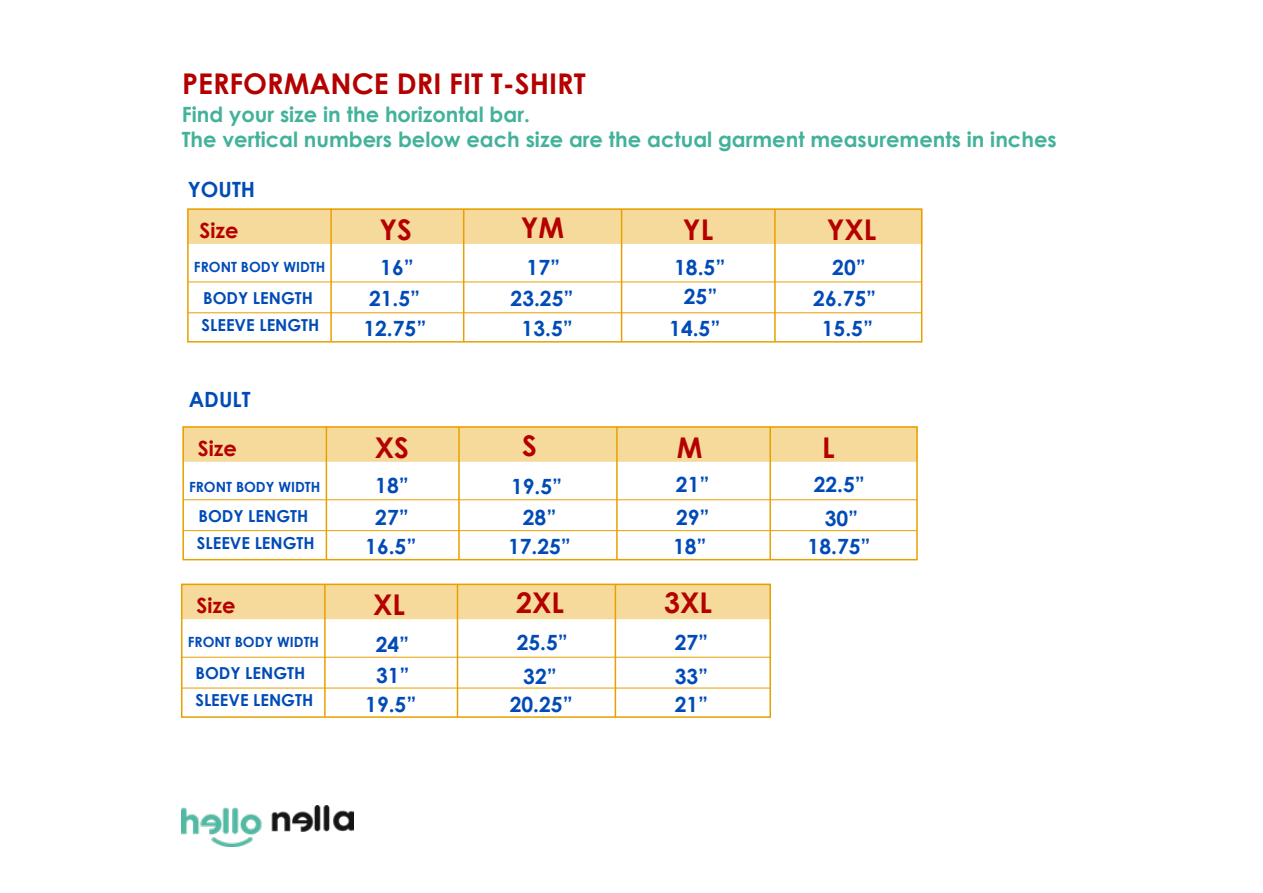
<style>
.page{position:relative;width:1263px;height:893px;background:#fff}
.page>*{position:absolute;margin:0;border:0;box-sizing:border-box;transform-origin:0 0}
.t1{font:700 28.5px "Century Gothic";color:#b50000}
.t2{font:700 21px/30.8px "Century Gothic";color:#004bb7;text-align:center}
.t3{font:700 21px/25.2px "Century Gothic";color:#43b29a}
.t4{font:700 21px "Century Gothic";color:#b50000}
.t5{font:700 16.5px/27.2px "Century Gothic";color:#004bb7}
.t6{font:700 14.1px "Century Gothic";color:#004bb7}
</style>
<div class="page">
<div style="left:187px;top:208px;width:735px;height:36px;background:#f6da9c"></div>
<div style="left:187px;top:208px;width:735px;height:135px;border:2px solid #e8a000"></div>
<hr style="left:463px;top:209px;width:1px;height:133px;background:#e8a000">
<hr style="left:188px;top:282px;width:734px;height:1px;background:#e8a000">
<hr style="left:188px;top:313px;width:734px;height:1px;background:#e8a000">
<hr style="left:621px;top:209px;width:1px;height:133px;background:#e8a000">
<hr style="left:774px;top:209px;width:2px;height:133px;background:#e8a000">
<hr style="left:330px;top:209px;width:2px;height:132px;background:#e8a000">
<div style="left:182px;top:426px;width:736px;height:36px;background:#f6da9c"></div>
<div style="left:182px;top:426px;width:736px;height:134px;border:2px solid #e8a000"></div>
<hr style="left:458px;top:427px;width:2px;height:133px;background:#e8a000">
<hr style="left:183px;top:499px;width:734px;height:1px;background:#e8a000">
<hr style="left:183px;top:530px;width:734px;height:1px;background:#e8a000">
<hr style="left:616px;top:427px;width:2px;height:133px;background:#e8a000">
<hr style="left:769px;top:427px;width:2px;height:133px;background:#e8a000">
<hr style="left:326px;top:426px;width:1px;height:133px;background:#e8a000">
<div style="left:181px;top:584px;width:590px;height:35px;background:#f6da9c"></div>
<div style="left:181px;top:584px;width:590px;height:134px;border:2px solid #e8a000"></div>
<hr style="left:457px;top:584px;width:1px;height:133px;background:#e8a000">
<hr style="left:182px;top:657px;width:588px;height:1px;background:#e8a000">
<hr style="left:182px;top:688px;width:588px;height:1px;background:#e8a000">
<hr style="left:615px;top:584px;width:1px;height:133px;background:#e8a000">
<hr style="left:324px;top:584px;width:2px;height:133px;background:#e8a000">
<img style="left:182px;top:806px;width:171px;height:41px">
<h1 class="t1" style="left:182px;top:62px;width:405px">PERFORMANCE DRI FIT T-SHIRT</h1>
<p class="t3" style="left:182px;top:101px;width:876px">Find your size in the horizontal bar.<br>The vertical numbers below each size are the actual garment measurements in inches</p>
<p class="t2" style="left:188px;top:173px;width:69px">YOUTH</p>
<p class="t4" style="left:200px;top:214px;width:41px">Size</p>
<p class="t6" style="left:194px;top:257px;width:133px">FRONT BODY WIDTH</p>
<p class="t5" style="left:202px;top:283px;width:119px">BODY LENGTH<br>SLEEVE LENGTH</p>
<p class="t2" style="left:189px;top:384px;width:63px">ADULT</p>
<h1 class="t1" style="left:379px;top:208px;width:34px">YS</h1>
<h1 class="t1" style="left:521px;top:206px;width:45px">YM</h1>
<h1 class="t1" style="left:683px;top:208px;width:32px">YL</h1>
<h1 class="t1" style="left:827px;top:208px;width:51px">YXL</h1>
<p class="t2" style="left:363px;top:251px;width:64px">16”<br>21.5”<br>12.75”</p>
<p class="t2" style="left:511px;top:251px;width:64px">17”<br>23.25”<br>13.5”</p>
<p class="t2" style="left:674px;top:252px;width:53px;line-height:28.8px">18.5”<br>25”</p>
<p class="t2" style="left:669px;top:312px;width:53px">14.5”</p>
<p class="t2" style="left:813px;top:251px;width:64px">20”<br>26.75”<br>15.5”</p>
<p class="t4" style="left:198px;top:432px;width:41px">Size</p>
<h1 class="t1" style="left:375px;top:426px;width:36px">XS</h1>
<h1 class="t1" style="left:522px;top:423px;width:16px">S</h1>
<h1 class="t1" style="left:677px;top:426px;width:27px">M</h1>
<h1 class="t1" style="left:822px;top:426px;width:14px">L</h1>
<p class="t6" style="left:189px;top:476px;width:133px">FRONT BODY WIDTH</p>
<p class="t5" style="left:197px;top:501px;width:119px">BODY LENGTH<br>SLEEVE LENGTH</p>
<p class="t2" style="left:375px;top:469px;width:35px;line-height:31.7px;text-align:left">18”<br>27”</p>
<p class="t2" style="left:365px;top:530px;width:53px">16.5”</p>
<p class="t2" style="left:511px;top:470px;width:53px;line-height:31.2px">19.5”<br>28”</p>
<p class="t2" style="left:508px;top:530px;width:64px">17.25”</p>
<p class="t4" style="left:196px;top:589px;width:41px">Size</p>
<h1 class="t1" style="left:373px;top:583px;width:33px">XL</h1>
<h1 class="t1" style="left:516px;top:581px;width:49px">2XL</h1>
<p class="t6" style="left:188px;top:631px;width:133px">FRONT BODY WIDTH</p>
<p class="t5" style="left:195px;top:659px;width:119px">BODY LENGTH<br>SLEEVE LENGTH</p>
<p class="t2" style="left:365px;top:629px;width:53px;line-height:30px">24”<br>31”<br>19.5”</p>
<p class="t2" style="left:517px;top:625px;width:53px;line-height:33.5px">25.5”<br>32”</p>
<p class="t2" style="left:510px;top:688px;width:64px">20.25”</p>
<p class="t2" style="left:676px;top:467px;width:35px;line-height:33px;text-align:left">21”<br>29”</p>
<p class="t2" style="left:673px;top:530px;width:35px">18”</p>
<h1 class="t1" style="left:664px;top:581px;width:49px">3XL</h1>
<p class="t2" style="left:675px;top:625px;width:35px;line-height:33.9px;text-align:left">27”<br>33”</p>
<p class="t2" style="left:675px;top:688px;width:35px">21”</p>
<p class="t2" style="left:814px;top:467px;width:53px;line-height:33.3px">22.5”<br>30”</p>
<p class="t2" style="left:808px;top:530px;width:64px">18.75”</p>
</div>
